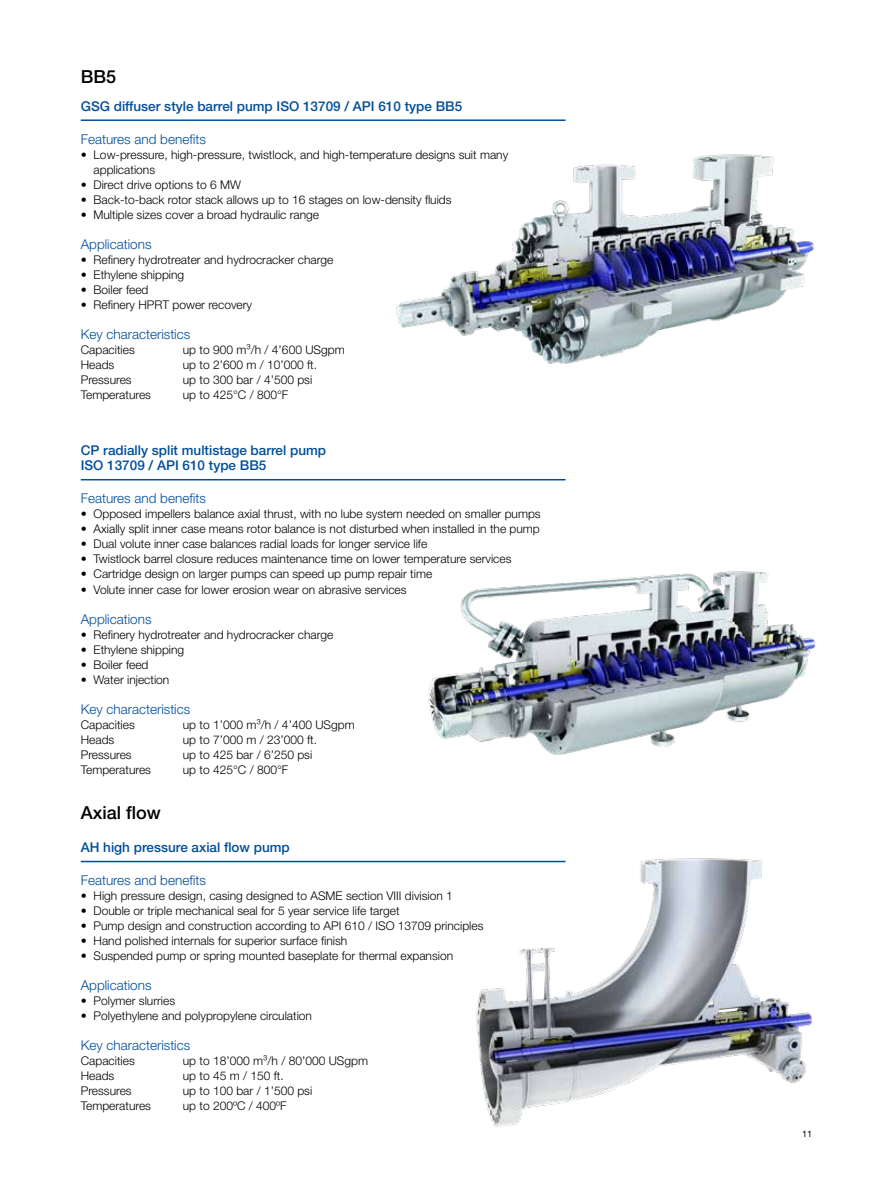
<style>
.page{position:relative;width:893px;height:1191px;background:#fff}
.page>*{position:absolute;margin:0;border:0;box-sizing:border-box;transform-origin:0 0}
.t1{font:500 18px "Helvetica Neue LT Pro";color:#000}
.t2{font:300 13.5px "Helvetica Neue LT Pro";color:#004e9b}
.t3{font:500 13.5px/15px "Helvetica Neue LT Pro";color:#004e9b}
.t4{font:300 12px/15px "Helvetica Neue LT Pro";color:#000}
.t5{font:9px "Helvetica Neue LT Pro";color:#000}
</style>
<div class="page">
<hr style="left:81px;top:119px;width:485px;height:2px;background:#004e9b">
<hr style="left:81px;top:479px;width:485px;height:1px;background:#004e9b">
<hr style="left:81px;top:860px;width:485px;height:2px;background:#004e9b">
<img style="left:387px;top:119px;width:427px;height:245px">
<img style="left:428px;top:571px;width:388px;height:184px">
<img style="left:402px;top:858px;width:410px;height:269px">
<h1 class="t1" style="left:81px;top:66px;width:37px">BB5</h1>
<p class="t3" style="left:81px;top:98px;width:383px">GSG diffuser style barrel pump ISO 13709 / API 610 type BB5</p>
<p class="t2" style="left:81px;top:131px;width:127px">Features and benefits</p>
<p class="t4" style="left:94px;top:147px;width:416px;text-indent:-13px">• Low-pressure, high-pressure, twistlock, and high-temperature designs suit many applications</p>
<p class="t4" style="left:81px;top:177px;width:162px">• Direct drive options to 6 MW</p>
<p class="t4" style="left:81px;top:192px;width:372px">• Back-to-back rotor stack allows up to 16 stages on low-density fluids</p>
<p class="t4" style="left:81px;top:207px;width:240px">• Multiple sizes cover a broad hydraulic range</p>
<p class="t2" style="left:81px;top:236px;width:72px">Applications</p>
<p class="t4" style="left:81px;top:252px;width:254px">• Refinery hydrotreater and hydrocracker charge</p>
<p class="t4" style="left:81px;top:267px;width:105px">• Ethylene shipping</p>
<p class="t4" style="left:81px;top:282px;width:69px">• Boiler feed</p>
<p class="t4" style="left:81px;top:297px;width:173px">• Refinery HPRT power recovery</p>
<p class="t2" style="left:81px;top:326px;width:111px">Key characteristics</p>
<p class="t4" style="left:81px;top:342px;width:56px">Capacities</p>
<p class="t4" style="left:183px;top:342px;width:163px">up to 900 m³/h / 4’600 USgpm</p>
<p class="t4" style="left:81px;top:357px;width:35px">Heads</p>
<p class="t4" style="left:183px;top:357px;width:136px">up to 2’600 m / 10’000 ft.</p>
<p class="t4" style="left:81px;top:372px;width:52px">Pressures</p>
<p class="t4" style="left:183px;top:372px;width:131px">up to 300 bar / 4’500 psi</p>
<p class="t4" style="left:81px;top:387px;width:72px">Temperatures</p>
<p class="t4" style="left:183px;top:387px;width:107px">up to 425°C / 800°F</p>
<p class="t3" style="left:81px;top:443px;width:247px">CP radially split multistage barrel pump<br>ISO 13709 / API 610 type BB5</p>
<p class="t2" style="left:81px;top:490px;width:127px">Features and benefits</p>
<p class="t4" style="left:81px;top:506px;width:461px">• Opposed impellers balance axial thrust, with no lube system needed on smaller pumps</p>
<p class="t4" style="left:81px;top:521px;width:461px">• Axially split inner case means rotor balance is not disturbed when installed in the pump</p>
<p class="t4" style="left:81px;top:536px;width:348px">• Dual volute inner case balances radial loads for longer service life</p>
<p class="t4" style="left:81px;top:551px;width:432px">• Twistlock barrel closure reduces maintenance time on lower temperature services</p>
<p class="t4" style="left:81px;top:566px;width:353px">• Cartridge design on larger pumps can speed up pump repair time</p>
<p class="t4" style="left:81px;top:581px;width:327px">• Volute inner case for lower erosion wear on abrasive services</p>
<p class="t2" style="left:81px;top:610px;width:72px">Applications</p>
<p class="t4" style="left:81px;top:626px;width:254px">• Refinery hydrotreater and hydrocracker charge</p>
<p class="t4" style="left:81px;top:641px;width:105px">• Ethylene shipping</p>
<p class="t4" style="left:81px;top:656px;width:69px">• Boiler feed</p>
<p class="t4" style="left:81px;top:671px;width:90px">• Water injection</p>
<p class="t2" style="left:81px;top:700px;width:111px">Key characteristics</p>
<p class="t4" style="left:81px;top:716px;width:56px">Capacities</p>
<p class="t4" style="left:183px;top:716px;width:173px">up to 1’000 m³/h / 4’400 USgpm</p>
<p class="t4" style="left:81px;top:731px;width:35px">Heads</p>
<p class="t4" style="left:183px;top:731px;width:136px">up to 7’000 m / 23’000 ft.</p>
<p class="t4" style="left:81px;top:746px;width:52px">Pressures</p>
<p class="t4" style="left:183px;top:746px;width:131px">up to 425 bar / 6’250 psi</p>
<p class="t4" style="left:81px;top:761px;width:72px">Temperatures</p>
<p class="t4" style="left:183px;top:761px;width:107px">up to 425°C / 800°F</p>
<h1 class="t1" style="left:81px;top:802px;width:82px">Axial flow</h1>
<p class="t3" style="left:81px;top:839px;width:211px">AH high pressure axial flow pump</p>
<p class="t2" style="left:81px;top:872px;width:127px">Features and benefits</p>
<p class="t4" style="left:81px;top:888px;width:374px">• High pressure design, casing designed to ASME section VIII division 1</p>
<p class="t4" style="left:81px;top:903px;width:320px">• Double or triple mechanical seal for 5 year service life target</p>
<p class="t4" style="left:81px;top:918px;width:404px">• Pump design and construction according to API 610 / ISO 13709 principles</p>
<p class="t4" style="left:81px;top:933px;width:268px">• Hand polished internals for superior surface finish</p>
<p class="t4" style="left:81px;top:948px;width:374px">• Suspended pump or spring mounted baseplate for thermal expansion</p>
<p class="t2" style="left:81px;top:977px;width:72px">Applications</p>
<p class="t4" style="left:81px;top:993px;width:96px">• Polymer slurries</p>
<p class="t4" style="left:81px;top:1008px;width:233px">• Polyethylene and polypropylene circulation</p>
<p class="t2" style="left:81px;top:1037px;width:111px">Key characteristics</p>
<p class="t4" style="left:81px;top:1053px;width:56px">Capacities</p>
<p class="t4" style="left:183px;top:1053px;width:187px">up to 18’000 m³/h / 80’000 USgpm</p>
<p class="t4" style="left:81px;top:1068px;width:35px">Heads</p>
<p class="t4" style="left:183px;top:1068px;width:102px">up to 45 m / 150 ft.</p>
<p class="t4" style="left:81px;top:1083px;width:52px">Pressures</p>
<p class="t4" style="left:183px;top:1083px;width:131px">up to 100 bar / 1’500 psi</p>
<p class="t4" style="left:81px;top:1098px;width:72px">Temperatures</p>
<p class="t4" style="left:183px;top:1098px;width:105px">up to 200ºC / 400ºF</p>
<p class="t5" style="left:802px;top:1128px;width:12px">11</p>
</div>
